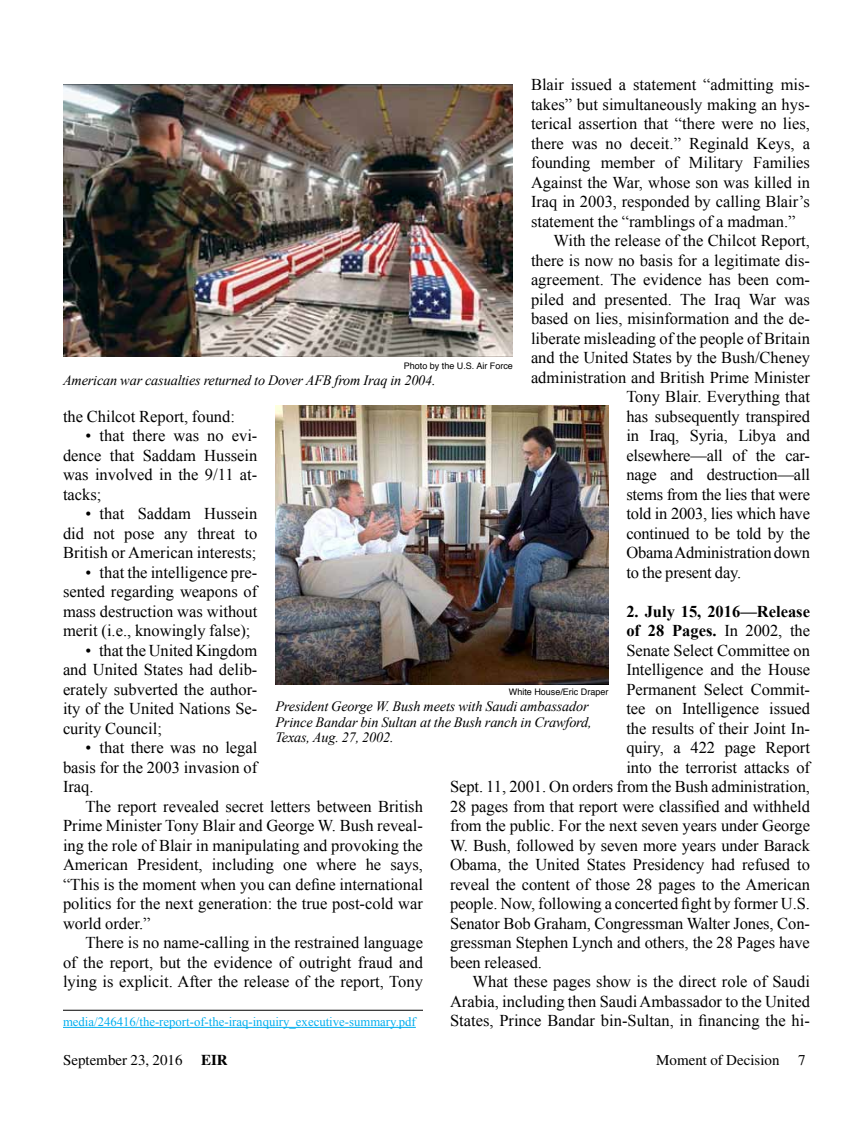
<style>
.page{position:relative;width:864px;height:1134px;background:#fff}
.page>*{position:absolute;margin:0;border:0;box-sizing:border-box;transform-origin:0 0}
.t1{font:16.5px/19.5px "Times New Roman";color:#000;text-align:justify}
.t2{font:700 16.5px "Times New Roman";color:#000}
.t3{font:15px "Times";color:#000}
.t4{font:italic 14.25px/15.8px "Times New Roman";letter-spacing:-.01em;color:#000}
.t5{font:12.75px "Times New Roman";color:#00aeef}
.t6{font:9px "Helvetica";color:#000}
.s1{font-weight:400}
.s2{font-weight:700}
</style>
<div class="page">
<hr style="left:63px;top:1010px;width:360px;height:1px;background:#000">
<hr style="left:63px;top:1027px;width:353px;height:1px;background:#00aeef">
<img style="left:63px;top:84px;width:450px;height:273px">
<img style="left:275px;top:405px;width:333px;height:279px">
<p class="t1" style="left:531px;top:74px;width:281px">Blair issued a statement “admitting mis-</p>
<p class="t1" style="left:531px;top:94px;width:280px">takes” but simultaneously making an hys-</p>
<p class="t1" style="left:531px;top:113px;width:281px">terical assertion that “there were no lies,</p>
<p class="t1" style="left:531px;top:133px;width:280px">there was no deceit.” Reginald Keys, a</p>
<p class="t1" style="left:531px;top:152px;width:281px">founding member of Military Families</p>
<p class="t1" style="left:531px;top:172px;width:281px">Against the War, whose son was killed in</p>
<p class="t1" style="left:531px;top:191px;width:280px">Iraq in 2003, responded by calling Blair’s</p>
<p class="t1" style="left:531px;top:211px;width:266px">statement the “ramblings of a madman.”</p>
<p class="t1" style="left:554px;top:230px;width:258px">With the release of the Chilcot Report,</p>
<p class="t1" style="left:531px;top:250px;width:281px">there is now no basis for a legitimate dis-</p>
<p class="t1" style="left:531px;top:270px;width:281px">agreement. The evidence has been com-</p>
<p class="t1" style="left:531px;top:289px;width:280px">piled and presented. The Iraq War was</p>
<p class="t1" style="left:531px;top:309px;width:280px">based on lies, misinformation and the de-</p>
<p class="t1" style="left:531px;top:328px;width:281px">liberate misleading of the people of Britain</p>
<p class="t1" style="left:531px;top:348px;width:281px">and the United States by the Bush/Cheney</p>
<p class="t1" style="left:531px;top:367px;width:281px">administration and British Prime Minister</p>
<p class="t1" style="left:626px;top:387px;width:185px">Tony Blair. Everything that</p>
<p class="t1" style="left:626px;top:406px;width:185px">has subsequently transpired</p>
<p class="t1" style="left:626px;top:426px;width:185px">in Iraq, Syria, Libya and</p>
<p class="t1" style="left:626px;top:445px;width:185px">elsewhere—all of the car-</p>
<p class="t1" style="left:626px;top:465px;width:185px">nage and destruction—all</p>
<p class="t1" style="left:626px;top:484px;width:185px">stems from the lies that were</p>
<p class="t1" style="left:626px;top:504px;width:185px">told in 2003, lies which have</p>
<p class="t1" style="left:626px;top:523px;width:185px">continued to be told by the</p>
<p class="t1" style="left:626px;top:543px;width:185px">Obama Administration down</p>
<p class="t1" style="left:626px;top:562px;width:116px">to the present day.</p>
<p class="t2" style="left:626px;top:600px;width:185px">2. July 15, 2016—Release</p>
<p class="t2" style="left:626px;top:619px;width:185px">of 28 Pages. <span class="s1">In 2002, the</span></p>
<p class="t1" style="left:626px;top:640px;width:185px">Senate Select Committee on</p>
<p class="t1" style="left:626px;top:660px;width:185px">Intelligence and the House</p>
<p class="t1" style="left:626px;top:679px;width:185px">Permanent Select Commit-</p>
<p class="t1" style="left:626px;top:699px;width:185px">tee on Intelligence issued</p>
<p class="t1" style="left:626px;top:718px;width:185px">the results of their Joint In-</p>
<p class="t1" style="left:626px;top:738px;width:185px">quiry, a 422 page Report</p>
<p class="t1" style="left:626px;top:757px;width:185px">into the terrorist attacks of</p>
<p class="t1" style="left:450px;top:777px;width:361px">Sept. 11, 2001. On orders from the Bush administration,</p>
<p class="t1" style="left:450px;top:796px;width:361px">28 pages from that report were classified and withheld</p>
<p class="t1" style="left:450px;top:816px;width:362px">from the public. For the next seven years under George</p>
<p class="t1" style="left:450px;top:835px;width:362px">W. Bush, followed by seven more years under Barack</p>
<p class="t1" style="left:450px;top:855px;width:361px">Obama, the United States Presidency had refused to</p>
<p class="t1" style="left:450px;top:874px;width:362px">reveal the content of those 28 pages to the American</p>
<p class="t1" style="left:450px;top:894px;width:362px">people. Now, following a concerted fight by former U.S.</p>
<p class="t1" style="left:450px;top:913px;width:362px">Senator Bob Graham, Congressman Walter Jones, Con-</p>
<p class="t1" style="left:450px;top:933px;width:361px">gressman Stephen Lynch and others, the 28 Pages have</p>
<p class="t1" style="left:450px;top:952px;width:93px">been released.</p>
<p class="t1" style="left:473px;top:972px;width:339px">What these pages show is the direct role of Saudi</p>
<p class="t1" style="left:450px;top:991px;width:361px">Arabia, including then Saudi Ambassador to the United</p>
<p class="t1" style="left:450px;top:1011px;width:361px">States, Prince Bandar bin-Sultan, in financing the hi-</p>
<p class="t6" style="left:404px;top:359px;width:111px">Photo by the U.S. Air Force</p>
<p class="t4" style="left:63px;top:372px;width:374px">American war casualties returned to Dover AFB from Iraq in 2004.</p>
<p class="t1" style="left:63px;top:406px;width:174px">the Chilcot Report, found:</p>
<p class="t1" style="left:63px;top:425px;width:196px;text-indent:23px">• that there was no evi&shy;dence that Saddam Hussein was involved in the 9/11 at&shy;tacks;</p>
<p class="t1" style="left:63px;top:503px;width:196px;text-indent:23px">• that Saddam Hussein did not pose any threat to British or American interests;</p>
<p class="t1" style="left:63px;top:562px;width:196px;text-indent:23px">• that the intelligence pre&shy;sented regarding weapons of mass destruction was without merit (i.e., knowingly false);</p>
<p class="t1" style="left:63px;top:640px;width:196px;text-indent:23px">• that the United Kingdom and United States had delib&shy;erately subverted the author&shy;ity of the United Nations Se&shy;curity Council;</p>
<p class="t1" style="left:63px;top:738px;width:196px;text-indent:23px">• that there was no legal basis for the 2003 invasion of Iraq.</p>
<p class="t1" style="left:63px;top:796px;width:362px;text-indent:23px">The report revealed secret letters between British Prime Minister Tony Blair and George W. Bush reveal&shy;ing the role of Blair in manipulating and provoking the American President, including one where he says, “This is the moment when you can define international politics for the next generation: the true post-cold war world order.”</p>
<p class="t1" style="left:63px;top:933px;width:362px;text-indent:23px">There is no name-calling in the restrained language of the report, but the evidence of outright fraud and lying is explicit. After the release of the report, Tony</p>
<p class="t5" style="left:63px;top:1013px;width:354px">media/246416/the-report-of-the-iraq-inquiry_executive-summary.pdf</p>
<p class="t6" style="left:509px;top:685px;width:101px">White House/Eric Draper</p>
<p class="t4" style="left:275px;top:698px;width:318px">President George W. Bush meets with Saudi ambassador<br>Prince Bandar bin Sultan at the Bush ranch in Crawford,<br>Texas, Aug. 27, 2002.</p>
<p class="t3" style="left:63px;top:1052px;width:166px">September 23, 2016 <span class="s2">EIR</span></p>
<p class="t3" style="left:656px;top:1052px;width:151px">Moment of Decision 7</p>
</div>
